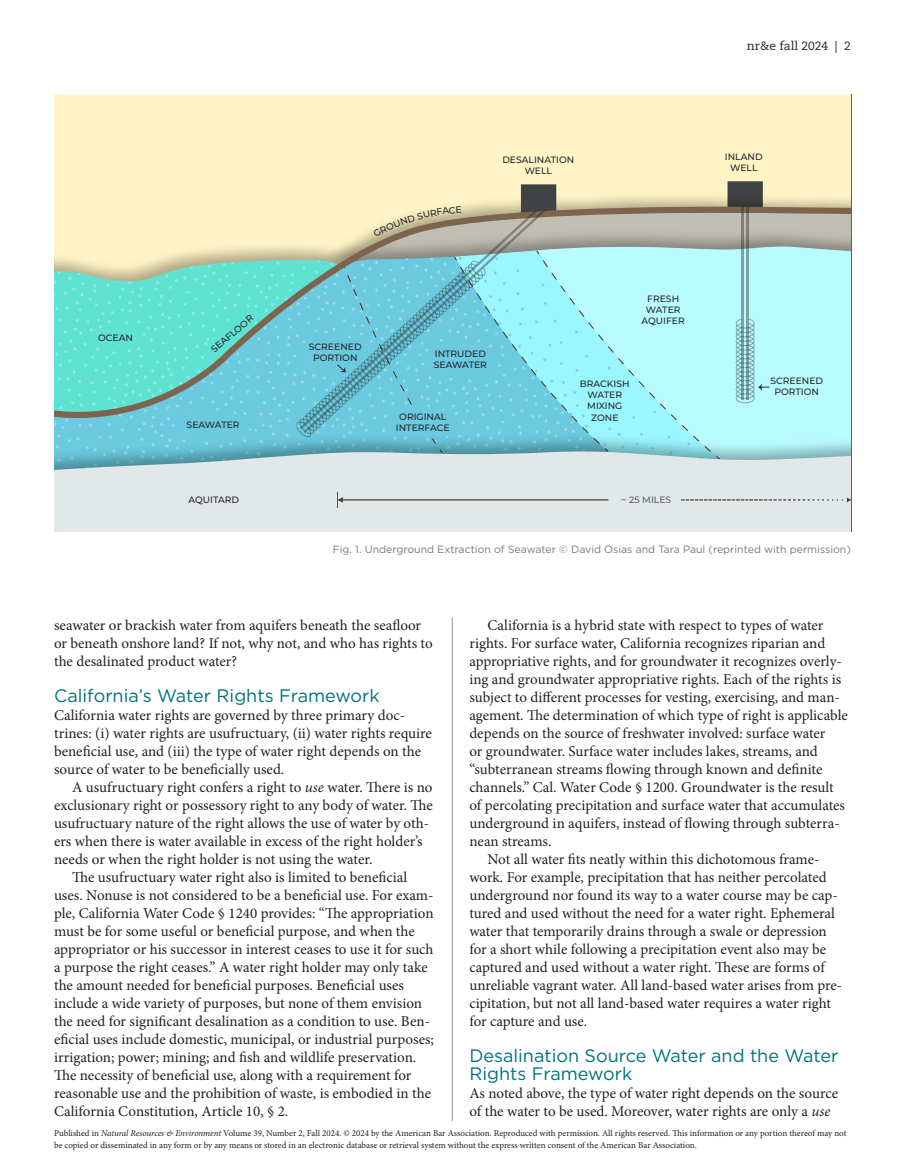
<style>
.page{position:relative;width:905px;height:1175px;background:#fff}
.page>*{position:absolute;margin:0;border:0;box-sizing:border-box;transform-origin:0 0}
.subhead1_sh1{font:18px/18px "Gotham";color:#00727c}
.body_pbody{font:15px/18px "Minion Pro";color:#231f20}
.body-first_pbody{font:15px/18px "Minion Pro";color:#231f20}
.t1{font:12px "Caecilia LT Std";color:#231f20}
.Image_Byline{font:10.5px "Gotham";color:#76787b}
.t2{font:500 9.15px/11.1px "Montserrat";color:#26282d;text-align:center}
.t3{font:9px/12px "Minion Pro";color:#231f20}
.s1{font-style:italic}
</style>
<div class="page">
<hr style="left:452px;top:617px;width:1px;height:503px;background:#939598">
<div style="left:54px;top:94px;width:797px;height:87px;background:#fff4c5"></div>
<hr style="left:851px;top:94px;width:1px;height:437px;background:#606060">
<svg style="left:54px;top:181px;width:797px;height:351px;background:#aadbd8"></svg>
<p class="t2" style="left:98px;top:332px;width:36px">OCEAN</p>
<p class="t2" style="left:502px;top:154px;width:73px">DESALINATION<br>WELL</p>
<p class="t1" style="left:747px;top:39px;width:106px">nr&amp;e fall 2024 | 2</p>
<p class="t2" style="left:725px;top:151px;width:39px">INLAND<br>WELL</p>
<p class="t2" style="left:209px;top:346px;width:54px;rotate:-41deg">SEAFLOOR</p>
<p class="t2" style="left:187px;top:419px;width:55px">SEAWATER</p>
<p class="t2" style="left:309px;top:341px;width:54px">SCREENED<br>PORTION</p>
<p class="t2" style="left:434px;top:348px;width:55px;text-align:left">INTRUDED<br>SEAWATER</p>
<p class="t2" style="left:396px;top:410px;width:55px">ORIGINAL<br>INTERFACE</p>
<p class="t2" style="left:641px;top:293px;width:45px">FRESH<br>WATER<br>AQUIFER</p>
<p class="t2" style="left:580px;top:378px;width:51px">BRACKISH<br>WATER<br>MIXING<br>ZONE</p>
<p class="t2" style="left:188px;top:493px;width:52px">AQUITARD</p>
<p class="t2" style="left:621px;top:493px;width:51px">~ 25 MILES</p>
<p class="t2" style="left:770px;top:375px;width:54px">SCREENED<br>PORTION</p>
<p class="Image_Byline" style="left:333px;top:543px;width:519px">Fig. 1. Underground Extraction of Seawater © David Osias and Tara Paul (reprinted with permission)</p>
<p class="body_pbody" style="left:54px;top:616px;width:380px">seawater or brackish water from aquifers beneath the seafloor or beneath onshore land? If not, why not, and who has rights to the desalinated product water?</p>
<p class="subhead1_sh1" style="left:54px;top:686px;width:327px">California’s Water Rights Framework</p>
<p class="body-first_pbody" style="left:54px;top:706px;width:379px">California water rights are governed by three primary doc&shy;trines: (i) water rights are usufructuary, (ii) water rights require beneficial use, and (iii) the type of water right depends on the source of water to be beneficially used.</p>
<p class="body_pbody" style="left:54px;top:778px;width:380px;text-indent:18px">A usufructuary right confers a right to <span class="s1">use</span> water. There is no exclusionary right or possessory right to any body of water. The usufructuary nature of the right allows the use of water by oth&shy;ers when there is water available in excess of the right holder’s needs or when the right holder is not using the water.</p>
<p class="body_pbody" style="left:54px;top:868px;width:381px;text-indent:18px">The usufructuary water right also is limited to beneficial uses. Nonuse is not considered to be a beneficial use. For exam&shy;ple, California Water Code § 1240 provides: “The appropriation must be for some useful or beneficial purpose, and when the appropriator or his successor in interest ceases to use it for such a purpose the right ceases.” A water right holder may only take the amount needed for beneficial purposes. Beneficial uses include a wide variety of purposes, but none of them envision the need for significant desalination as a condition to use. Ben&shy;eficial uses include domestic, municipal, or industrial purposes; irrigation; power; mining; and fish and wildlife preservation.<br>The necessity of beneficial use, along with a requirement for reasonable use and the prohibition of waste, is embodied in the California Constitution, Article 10, § 2.</p>
<p class="body_pbody" style="left:469px;top:616px;width:380px;text-indent:18px">California is a hybrid state with respect to types of water rights. For surface water, California recognizes riparian and appropriative rights, and for groundwater it recognizes overly&shy;ing and groundwater appropriative rights. Each of the rights is subject to different processes for vesting, exercising, and man&shy;agement. The determination of which type of right is applicable depends on the source of freshwater involved: surface water<br>or groundwater. Surface water includes lakes, streams, and “subterranean streams flowing through known and definite channels.” Cal. Water Code § 1200. Groundwater is the result of percolating precipitation and surface water that accumulates underground in aquifers, instead of flowing through subterra&shy;nean streams.</p>
<p class="body_pbody" style="left:469px;top:850px;width:374px;text-indent:18px">Not all water fits neatly within this dichotomous frame&shy;work. For example, precipitation that has neither percolated underground nor found its way to a water course may be cap&shy;tured and used without the need for a water right. Ephemeral water that temporarily drains through a swale or depression for a short while following a precipitation event also may be captured and used without a water right. These are forms of unreliable vagrant water. All land-based water arises from pre&shy;cipitation, but not all land-based water requires a water right for capture and use.</p>
<p class="subhead1_sh1" style="left:469px;top:1046px;width:370px">Desalination Source Water and the Water<br>Rights Framework</p>
<p class="body-first_pbody" style="left:469px;top:1084px;width:370px">As noted above, the type of water right depends on the source of the water to be used. Moreover, water rights are only a <span class="s1">use</span></p>
<p class="t3" style="left:54px;top:1127px;width:794px">Published in <span class="s1">Natural Resources &amp; Environment</span> Volume 39, Number 2, Fall 2024. © 2024 by the American Bar Association. Reproduced with permission. All rights reserved. This information or any portion thereof may not be copied or disseminated in any form or by any means or stored in an electronic database or retrieval system without the express written consent of the American Bar Association.</p>
</div>
